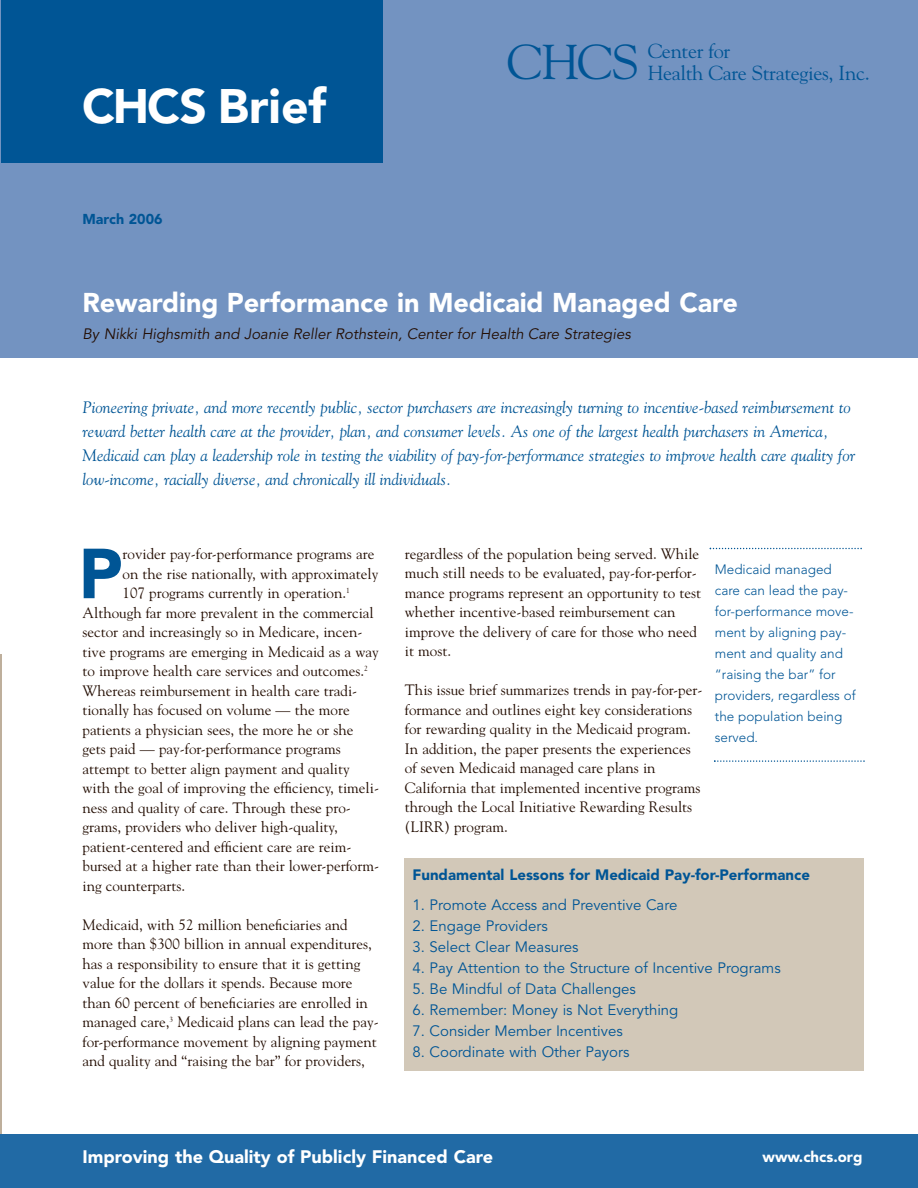
<style>
.page{position:relative;width:918px;height:1188px;background:#fff}
.page>*{position:absolute;margin:0;border:0;box-sizing:border-box;transform-origin:0 0}
.t1{font:900 69.9px "Avenir";color:#005595}
.t2{font:48.75px "Goudy";color:#005595}
.t3{font:900 48px "Avenir";color:#fff}
.t4{font:900 27px "Avenir";letter-spacing:-.005em;color:#fff}
.t5{font:20.25px "Goudy";letter-spacing:-.015em;color:#005595}
.t6{font:900 18px "Avenir";color:#fff}
.t7{font:italic 16.5px/24px "Goudy";color:#005595}
.t8{font:15px/19.5px "Goudy";color:#230d02}
.t9{font:15px "Avenir";color:#005595}
.t10{font:italic 15px "Avenir";color:#230d02}
.t11{font:900 15px "Avenir";color:#005595}
.t12{font:900 15px "Avenir";color:#fff}
.t13{font:900 14.25px "Avenir";color:#005595}
.t14{font:300 13.5px/21px "Avenir";color:#005595}
</style>
<div class="page">
<hr style="left:0;top:654px;width:2px;height:480px;background:#beaf9c">
<div style="left:0;top:0;width:918px;height:358px;background:#7393c1"></div>
<div style="left:1px;top:0;width:381px;height:163px;background:#005595"></div>
<div style="left:0;top:1134px;width:918px;height:54px;background:#216aa5"></div>
<div style="left:404px;top:858px;width:460px;height:212px;background:#d2c8b8"></div>
<svg style="left:710px;top:548px;width:152px;height:1px"></svg>
<svg style="left:714px;top:760px;width:151px;height:2px"></svg>
<h3 class="t3" style="left:82px;top:86px;width:246px">CHCS Brief</h3>
<p class="t13" style="left:82px;top:213px;width:82px">March 2006</p>
<h2 class="t2" style="left:507px;top:34px;width:134px">CHCS</h2>
<h3 class="t5" style="left:648px;top:39px;width:84px">Center for</h3>
<h3 class="t5" style="left:648px;top:61px;width:224px">Health Care Strategies, Inc.</h3>
<h3 class="t4" style="left:82px;top:291px;width:657px">Rewarding Performance in Medicaid Managed Care</h3>
<p class="t10" style="left:82px;top:327px;width:550px">By Nikki Highsmith and Joanie Reller Rothstein, Center for Health Care Strategies</p>
<p class="t7" style="left:82px;top:396px;width:774px">Pioneering private, and more recently public, sector purchasers are increasingly turning to incentive-based reimbursement to reward better health care at the provider, plan, and consumer levels. As one of the largest health purchasers in America, Medicaid can play a leadership role in testing the viability of pay-for-performance strategies to improve health care quality for low-income, racially diverse, and chronically ill individuals.</p>
<h1 class="t1" style="left:79px;top:545px;width:46px">P</h1>
<p class="t8" style="left:123px;top:544px;width:253px">rovider pay-for-performance programs are</p>
<p class="t8" style="left:123px;top:564px;width:257px">on the rise nationally, with approximately</p>
<p class="t8" style="left:123px;top:583px;width:229px">107 programs currently in operation.<sup>1</sup></p>
<p class="t8" style="left:82px;top:603px;width:293px">Although far more prevalent in the commercial</p>
<p class="t8" style="left:83px;top:622px;width:282px">sector and increasingly so in Medicare, incen-</p>
<p class="t8" style="left:83px;top:642px;width:298px">tive programs are emerging in Medicaid as a way</p>
<p class="t8" style="left:83px;top:661px;width:287px">to improve health care services and outcomes.<sup>2</sup></p>
<p class="t8" style="left:82px;top:681px;width:276px">Whereas reimbursement in health care tradi-</p>
<p class="t8" style="left:82px;top:700px;width:269px">tionally has focused on volume — the more</p>
<p class="t8" style="left:82px;top:720px;width:272px">patients a physician sees, the more he or she</p>
<p class="t8" style="left:82px;top:739px;width:260px">gets paid — pay-for-performance programs</p>
<p class="t8" style="left:82px;top:759px;width:269px">attempt to better align payment and quality</p>
<p class="t8" style="left:82px;top:778px;width:298px">with the goal of improving the efficiency, timeli-</p>
<p class="t8" style="left:82px;top:798px;width:270px">ness and quality of care. Through these pro-</p>
<p class="t8" style="left:82px;top:817px;width:257px">grams, providers who deliver high-quality,</p>
<p class="t8" style="left:82px;top:837px;width:270px">patient-centered and efficient care are reim-</p>
<p class="t8" style="left:82px;top:856px;width:298px">bursed at a higher rate than their lower-perform-</p>
<p class="t8" style="left:82px;top:876px;width:104px">ing counterparts.</p>
<p class="t8" style="left:82px;top:915px;width:298px">Medicaid, with 52 million beneficiaries and more than $300 billion in annual expenditures, has a responsibility to ensure that it is getting value for the dollars it spends. Because more than 60 percent of beneficiaries are enrolled in managed care,<sup>3</sup> Medicaid plans can lead the pay&shy;for-performance movement by aligning payment and quality and “raising the bar” for providers,</p>
<p class="t8" style="left:405px;top:544px;width:298px">regardless of the population being served. While much still needs to be evaluated, pay-for-perfor&shy;mance programs represent an opportunity to test whether incentive-based reimbursement can improve the delivery of care for those who need it most.</p>
<p class="t8" style="left:405px;top:680px;width:299px">This issue brief summarizes trends in pay-for-per&shy;formance and outlines eight key considerations for rewarding quality in the Medicaid program.<br>In addition, the paper presents the experiences of seven Medicaid managed care plans in California that implemented incentive programs through the Local Initiative Rewarding Results (LIRR) program.</p>
<p class="t14" style="left:715px;top:560px;width:143px">Medicaid managed care can lead the pay&shy;for-performance move&shy;ment by aligning pay&shy;ment and quality and “raising the bar” for providers, regardless of the population being served.</p>
<p class="t11" style="left:412px;top:868px;width:399px">Fundamental Lessons for Medicaid Pay-for-Performance</p>
<p class="t9" style="left:412px;top:898px;width:266px">1. Promote Access and Preventive Care</p>
<p class="t9" style="left:412px;top:919px;width:137px">2. Engage Providers</p>
<p class="t9" style="left:412px;top:940px;width:168px">3. Select Clear Measures</p>
<p class="t9" style="left:412px;top:961px;width:370px">4. Pay Attention to the Structure of Incentive Programs</p>
<p class="t9" style="left:412px;top:982px;width:225px">5. Be Mindful of Data Challenges</p>
<p class="t9" style="left:412px;top:1003px;width:267px">6. Remember: Money is Not Everything</p>
<p class="t9" style="left:412px;top:1024px;width:212px">7. Consider Member Incentives</p>
<p class="t9" style="left:412px;top:1045px;width:218px">8. Coordinate with Other Payors</p>
<p class="t6" style="left:82px;top:1149px;width:412px">Improving the Quality of Publicly Financed Care</p>
<p class="t12" style="left:763px;top:1150px;width:101px">www.chcs.org</p>
</div>
